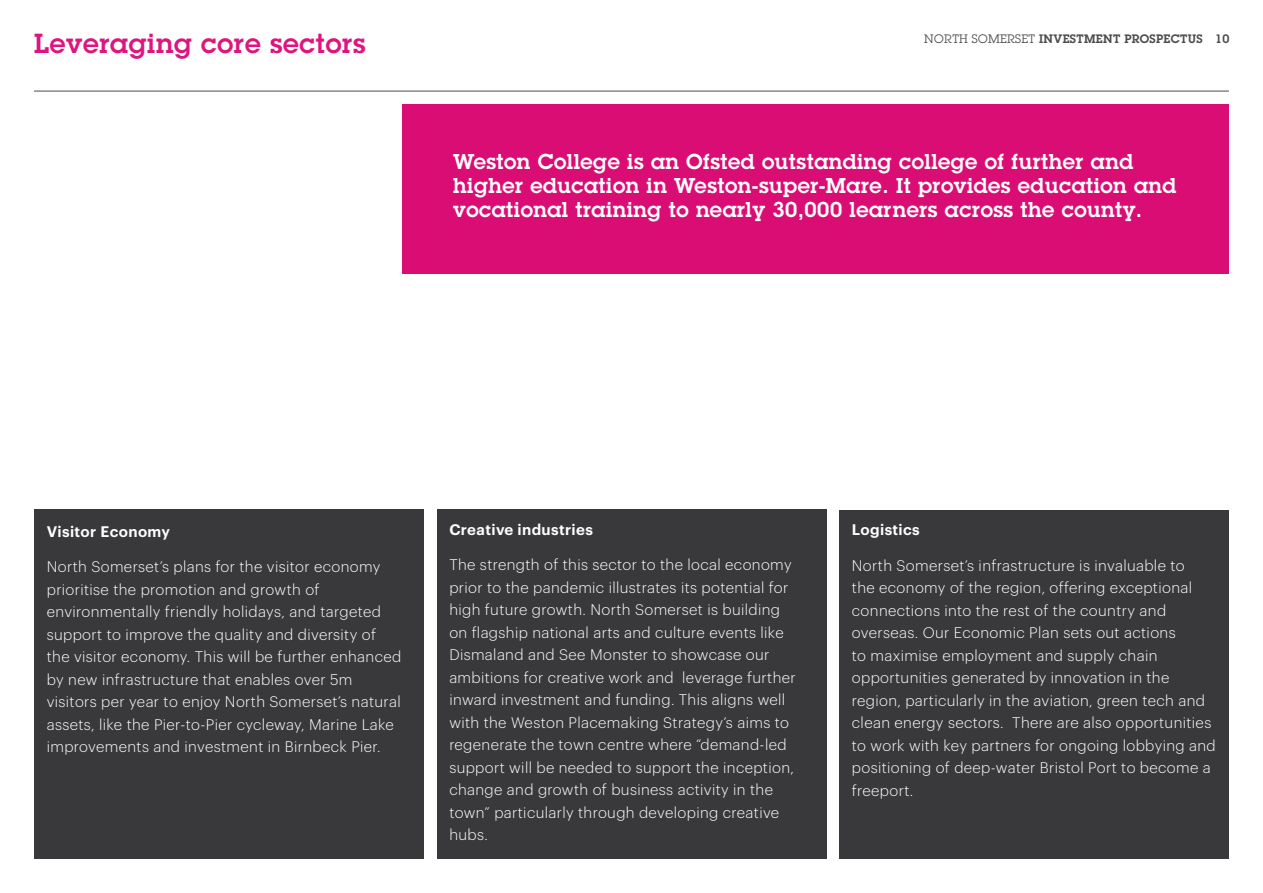
<style>
.page{position:relative;width:1263px;height:893px;background:#fff}
.page>*{position:absolute;margin:0;border:0;box-sizing:border-box;transform-origin:0 0}
.t1{font:600 27px "Lubalin Graph Std";letter-spacing:.025em;color:#dd157e}
.t2{font:600 21px/24px "Lubalin Graph Std";letter-spacing:.025em;color:#fff}
.t3{font:300 15px/22.5px "Graphik";letter-spacing:.025em;color:#fff}
.t4{font:600 15px "Graphik";letter-spacing:.025em;color:#fff}
.t5{font:600 12px "Lubalin Graph Std";letter-spacing:.025em;color:#4b4c4d}
.s1{font-weight:400}
</style>
<div class="page">
<div style="left:839px;top:510px;width:390px;height:349px;background:#39383b"></div>
<hr style="left:34px;top:91px;width:1195px;height:1px;background:#4b4c4d">
<div style="left:403px;top:104px;width:826px;height:169px;background:#da0d75"></div>
<div style="left:437px;top:510px;width:389px;height:349px;background:#39383b"></div>
<div style="left:34px;top:510px;width:390px;height:349px;background:#39383b"></div>
<p class="t1" style="left:34px;top:26px;width:333px">Leveraging core sectors</p>
<p class="t5" style="left:924px;top:30px;width:307px"><span class="s1">NORTH SOMERSET</span> INVESTMENT PROSPECTUS 10</p>
<p class="t2" style="left:453px;top:149px;width:724px">Weston College is an Ofsted outstanding college of further and higher education in Weston-super-Mare. It provides education and vocational training to nearly 30,000 learners across the county.</p>
<p class="t4" style="left:47px;top:520px;width:125px">Visitor Economy</p>
<p class="t3" style="left:47px;top:555px;width:356px">North Somerset’s plans for the visitor economy prioritise the promotion and growth of environmentally friendly holidays, and targeted support to improve the quality and diversity of the visitor economy. This will be further enhanced by new infrastructure that enables over 5m visitors per year to enjoy North Somerset’s natural assets, like the Pier-to-Pier cycleway, Marine Lake improvements and investment in Birnbeck Pier.</p>
<p class="t4" style="left:449px;top:518px;width:145px">Creative industries</p>
<p class="t3" style="left:449px;top:552px;width:348px">The strength of this sector to the local economy prior to the pandemic illustrates its potential for high future growth. North Somerset is building on flagship national arts and culture events like Dismaland and See Monster to showcase our ambitions for creative work and leverage further inward investment and funding. This aligns well with the Weston Placemaking Strategy’s aims to regenerate the town centre where “demand-led support will be needed to support the inception, change and growth of business activity in the town” particularly through developing creative hubs.</p>
<p class="t4" style="left:852px;top:518px;width:69px">Logistics</p>
<p class="t3" style="left:852px;top:553px;width:365px">North Somerset’s infrastructure is invaluable to<br>the economy of the region, offering exceptional connections into the rest of the country and overseas. Our Economic Plan sets out actions<br>to maximise employment and supply chain opportunities generated by innovation in the region, particularly in the aviation, green tech and clean energy sectors. There are also opportunities to work with key partners for ongoing lobbying and positioning of deep-water Bristol Port to become a freeport.</p>
</div>
